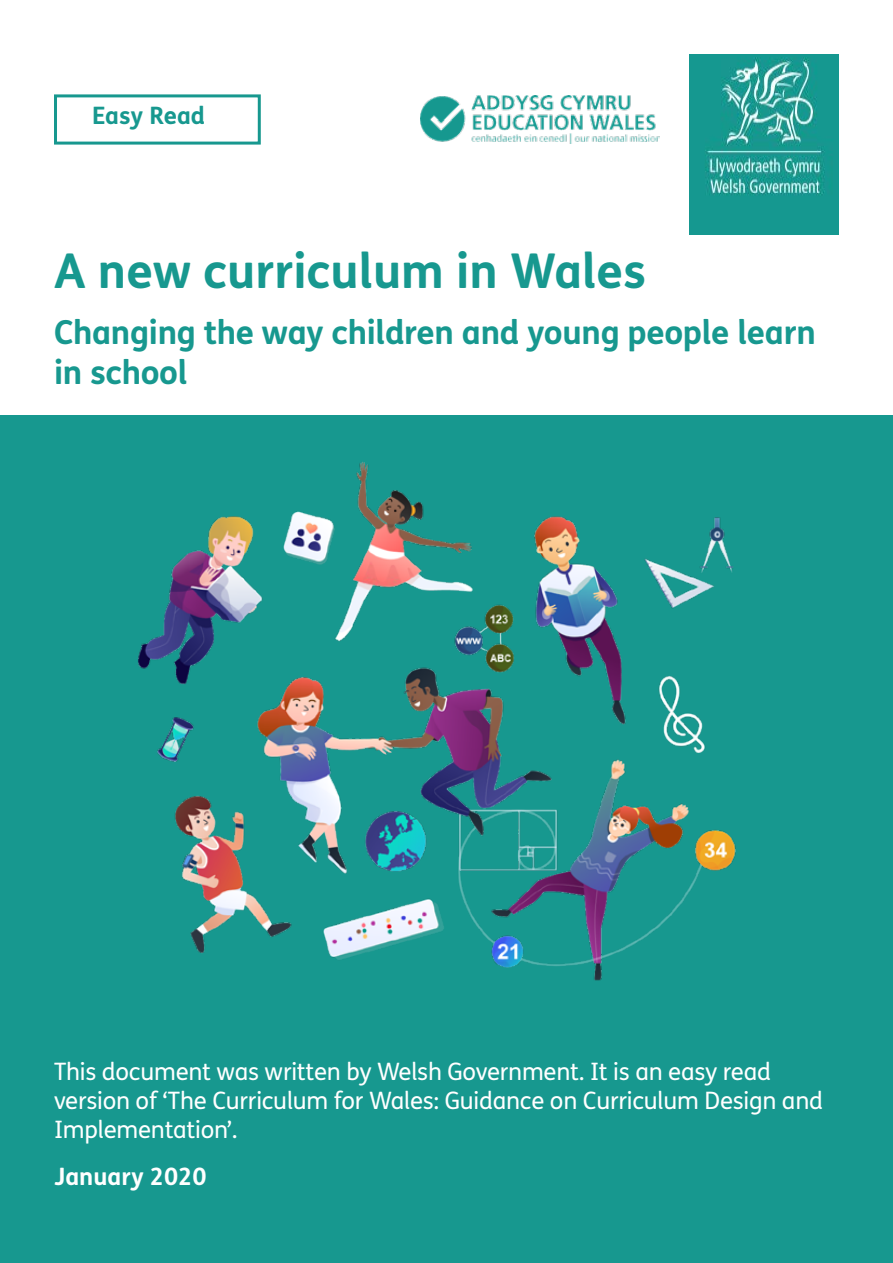
<style>
.page{position:relative;width:893px;height:1263px;background:#fff}
.page>*{position:absolute;margin:0;border:0;box-sizing:border-box;transform-origin:0 0}
.t1{font:700 48px "FS Me Pro";color:#17988f}
.t2{font:700 33px/39.6px "FS Me Pro";letter-spacing:-.01em;color:#17988f}
.t3{font:24px/28.8px "FS Me Pro";letter-spacing:-.01em;color:#fff}
.t4{font:700 24px "FS Me Pro";color:#fff}
.t5{font:700 24px "FS Me Pro";color:#17988f}
</style>
<div class="page">
<div style="left:0;top:414px;width:893px;height:849px;background:#17988f"></div>
<div style="left:54px;top:94px;width:207px;height:51px;border:3px solid #17988f"></div>
<img style="left:689px;top:54px;width:150px;height:180px">
<img style="left:138px;top:461px;width:598px;height:520px">
<img style="left:421px;top:95px;width:238px;height:48px">
<h1 class="t5" style="left:92px;top:97px;width:114px">Easy Read</h1>
<h1 class="t1" style="left:54px;top:234px;width:594px">A new curriculum in Wales</h1>
<h1 class="t2" style="left:54px;top:311px;width:763px">Changing the way children and young people learn in school</h1>
<h1 class="t3" style="left:54px;top:1057px;width:771px">This document was written by Welsh Government. It is an easy read version of ‘The Curriculum for Wales: Guidance on Curriculum Design and<br>Implementation’.</h1>
<h1 class="t4" style="left:54px;top:1158px;width:154px">January 2020</h1>
</div>
